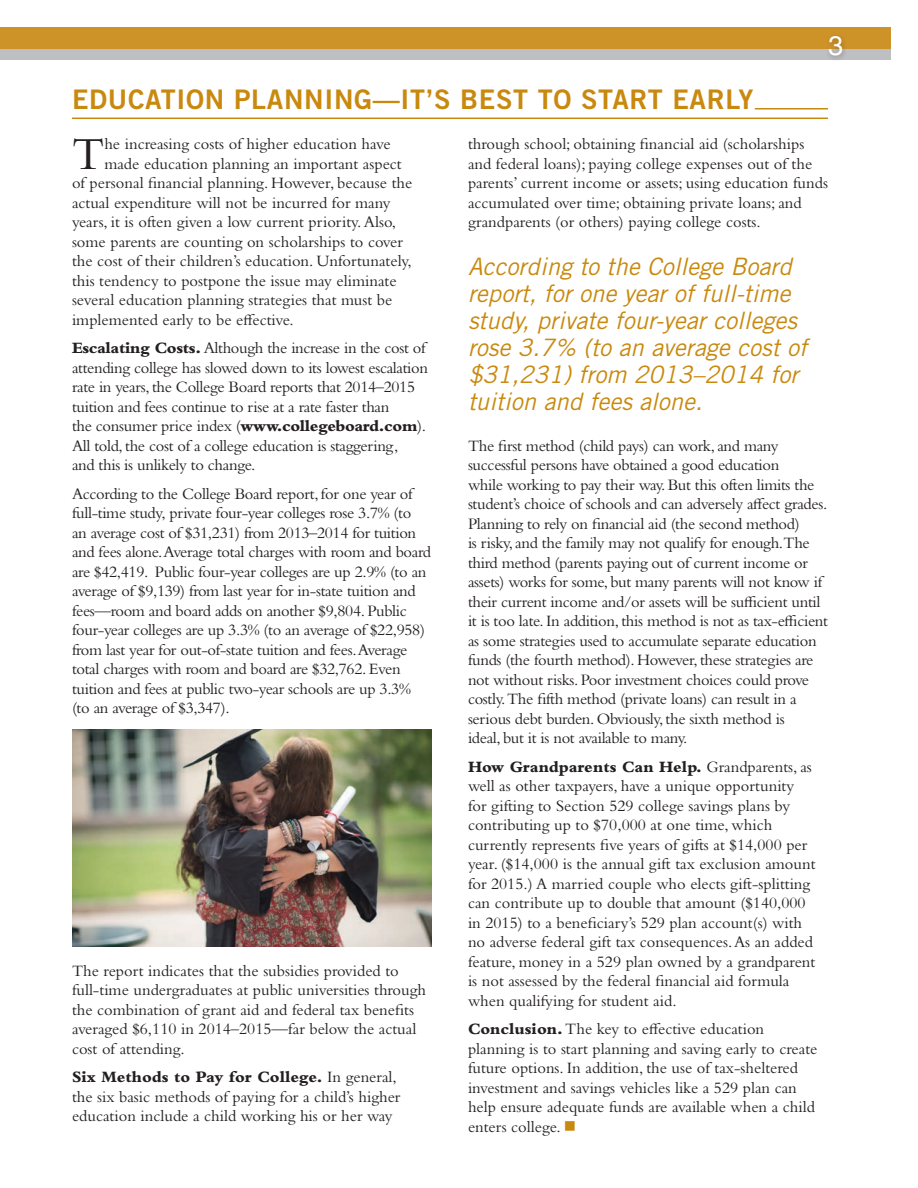
<style>
.page{position:relative;width:918px;height:1188px;background:#fff}
.page>*{position:absolute;margin:0;border:0;box-sizing:border-box;transform-origin:0 0}
.t1{font:47.85px "Bembo Std";color:#231f20}
.t2{font:27px "Trade Gothic LT Std Bd 2";letter-spacing:.025em;color:#c8890e}
.t3{font:27px "Helvetica LT Std";color:#fff}
.t4{font:italic 24px/27px "Trade Gothic LT Std";color:#c8890e}
.t5{font:16.5px/19.5px "Bembo Std";color:#231f20}
.t6{font:16.5px/19.5px "Bembo Std";letter-spacing:-.02em;color:#231f20}
.s1{font-weight:800}
.s2{color:#c8890e}
</style>
<div class="page">
<div style="left:0;top:44px;width:890px;height:16px;background:#bebfc2"></div>
<div style="left:0;top:27px;width:890px;height:22px;background:#cd9328"></div>
<hr style="left:755px;top:108px;width:73px;height:2px;background:#c8890e">
<hr style="left:72px;top:118px;width:756px;height:1px;background:#c8890e">
<div style="left:826px;top:33px;width:22px;height:29px;background:#231f20;opacity:.3"></div>
<img style="left:72px;top:729px;width:360px;height:217px">
<h2 class="t2" style="left:72px;top:83px;width:683px">EDUCATION PLANNING—IT’S BEST TO START EARLY</h2>
<h2 class="t3" style="left:828px;top:30px;width:17px">3</h2>
<h1 class="t1" style="left:72px;top:126px;width:34px">T</h1>
<p class="t5" style="left:104px;top:134px;width:288px">he increasing costs of higher education have</p>
<p class="t5" style="left:104px;top:153px;width:299px">made education planning an important aspect</p>
<p class="t5" style="left:72px;top:173px;width:342px">of personal financial planning. However, because the</p>
<p class="t5" style="left:72px;top:192px;width:320px">actual expenditure will not be incurred for many</p>
<p class="t5" style="left:72px;top:212px;width:326px">years, it is often given a low current priority. Also,</p>
<p class="t5" style="left:72px;top:231px;width:332px">some parents are counting on scholarships to cover</p>
<p class="t5" style="left:72px;top:251px;width:341px">the cost of their children’s education. Unfortunately,</p>
<p class="t5" style="left:72px;top:270px;width:326px">this tendency to postpone the issue may eliminate</p>
<p class="t5" style="left:72px;top:290px;width:322px">several education planning strategies that must be</p>
<p class="t5" style="left:72px;top:309px;width:223px">implemented early to be effective.</p>
<p class="t6" style="left:72px;top:338px;width:358px"><span class="s1">Escalating Costs.</span> Although the increase in the cost of attending college has slowed down to its lowest escalation rate in years, the College Board reports that 2014–2015 tuition and fees continue to rise at a rate faster than<br>the consumer price index (<span class="s1">www.collegeboard.com</span>).<br>All told, the cost of a college education is staggering,<br>and this is unlikely to change.</p>
<p class="t6" style="left:72px;top:483px;width:361px">According to the College Board report, for one year of full-time study, private four-year colleges rose 3.7% (to<br>an average cost of $31,231) from 2013–2014 for tuition and fees alone.Average total charges with room and board are $42,419. Public four-year colleges are up 2.9% (to an average of $9,139) from last year for in-state tuition and fees—room and board adds on another $9,804. Public four-year colleges are up 3.3% (to an average of $22,958) from last year for out-of-state tuition and fees.Average total charges with room and board are $32,762. Even tuition and fees at public two-year schools are up 3.3% (to an average of $3,347).</p>
<p class="t5" style="left:72px;top:960px;width:356px">The report indicates that the subsidies provided to full-time undergraduates at public universities through the combination of grant aid and federal tax benefits averaged $6,110 in 2014–2015—far below the actual cost of attending.</p>
<p class="t5" style="left:72px;top:1067px;width:330px"><span class="s1">Six Methods to Pay for College.</span> In general, the six basic methods of paying for a child’s higher education include a child working his or her way</p>
<p class="t5" style="left:468px;top:134px;width:362px">through school; obtaining financial aid (scholarships and federal loans); paying college expenses out of the parents’ current income or assets; using education funds accumulated over time; obtaining private loans; and grandparents (or others) paying college costs.</p>
<h3 class="t4" style="left:468px;top:253px;width:341px">According to the College Board report, for one year of full-time study, private four-year colleges rose 3.7% (to an average cost of $31,231) from 2013–2014 for tuition and fees alone.</h3>
<p class="t6" style="left:468px;top:435px;width:362px">The first method (child pays) can work, and many successful persons have obtained a good education<br>while working to pay their way. But this often limits the student’s choice of schools and can adversely affect grades.<br>Planning to rely on financial aid (the second method)<br>is risky, and the family may not qualify for enough.The third method (parents paying out of current income or assets) works for some, but many parents will not know if their current income and/or assets will be sufficient until it is too late. In addition, this method is not as tax-efficient as some strategies used to accumulate separate education funds (the fourth method). However, these strategies are not without risks. Poor investment choices could prove costly. The fifth method (private loans) can result in a serious debt burden. Obviously, the sixth method is<br>ideal, but it is not available to many.</p>
<p class="t5" style="left:468px;top:756px;width:349px"><span class="s1">How Grandparents Can Help.</span> Grandparents, as well as other taxpayers, have a unique opportunity for gifting to Section 529 college savings plans by contributing up to $70,000 at one time, which currently represents five years of gifts at $14,000 per year. ($14,000 is the annual gift tax exclusion amount for 2015.) A married couple who elects gift-splitting can contribute up to double that amount ($140,000 in 2015) to a beneficiary’s 529 plan account(s) with no adverse federal gift tax consequences. As an added feature, money in a 529 plan owned by a grandparent is not assessed by the federal financial aid formula when qualifying for student aid.</p>
<p class="t5" style="left:468px;top:1019px;width:351px"><span class="s1">Conclusion.</span> The key to effective education planning is to start planning and saving early to create future options. In addition, the use of tax-sheltered investment and savings vehicles like a 529 plan can help ensure adequate funds are available when a child enters college. <span class="s2">■</span></p>
</div>
